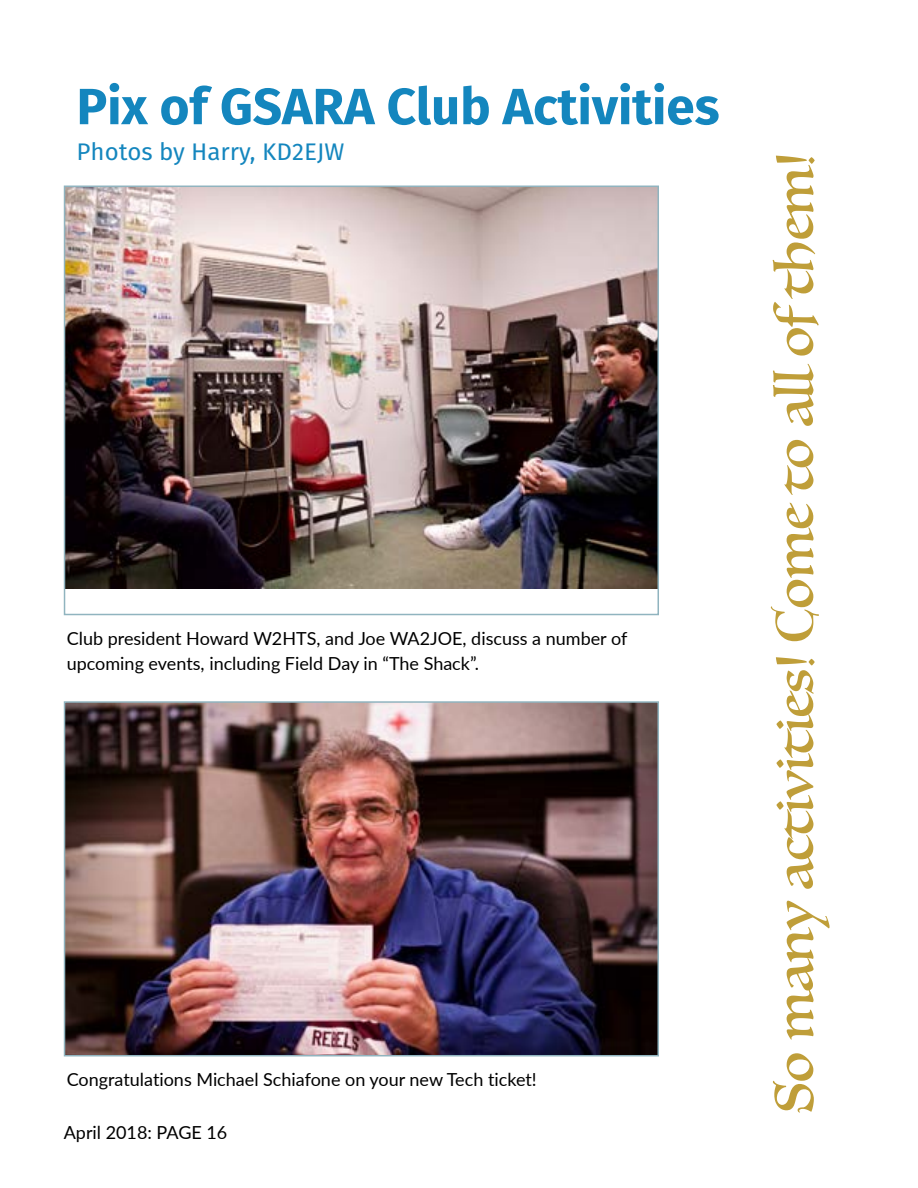
<style>
.page{position:relative;width:918px;height:1188px;background:#fff}
.page>*{position:absolute;margin:0;border:0;box-sizing:border-box;transform-origin:0 0}
.t1{font:52.5px "Luminari";color:#bf9e39}
.t2{font:700 51px "Fira Sans OT";color:#1486be}
.t3{font:24px "Fira Sans OT";color:#1486be}
.t4{font:18px/25.5px "Lato";color:#000}
</style>
<div class="page">
<img style="left:67px;top:189px;width:589px;height:400px">
<div style="left:64px;top:186px;width:595px;height:429px;border:2px solid #90b4bf"></div>
<img style="left:67px;top:704px;width:589px;height:349px">
<div style="left:64px;top:701px;width:595px;height:355px;border:2px solid #90b4bf"></div>
<h2 class="t2" style="left:77px;top:71px;width:645px">Pix of GSARA Club Activities</h2>
<h3 class="t3" style="left:77px;top:135px;width:270px">Photos by Harry, KD2EJW</h3>
<p class="t4" style="left:67px;top:625px;width:562px">Club president Howard W2HTS, and Joe WA2JOE, discuss a number of upcoming events, including Field Day in “The Shack”.</p>
<p class="t4" style="left:67px;top:1066px;width:472px">Congratulations Michael Schiafone on your new Tech ticket!</p>
<p class="t4" style="left:64px;top:1119px;width:165px">April 2018: PAGE 16</p>
<h1 class="t1" style="left:750px;top:1113px;width:962px;rotate:-90deg">So many activities! Come to all of them!</h1>
</div>
